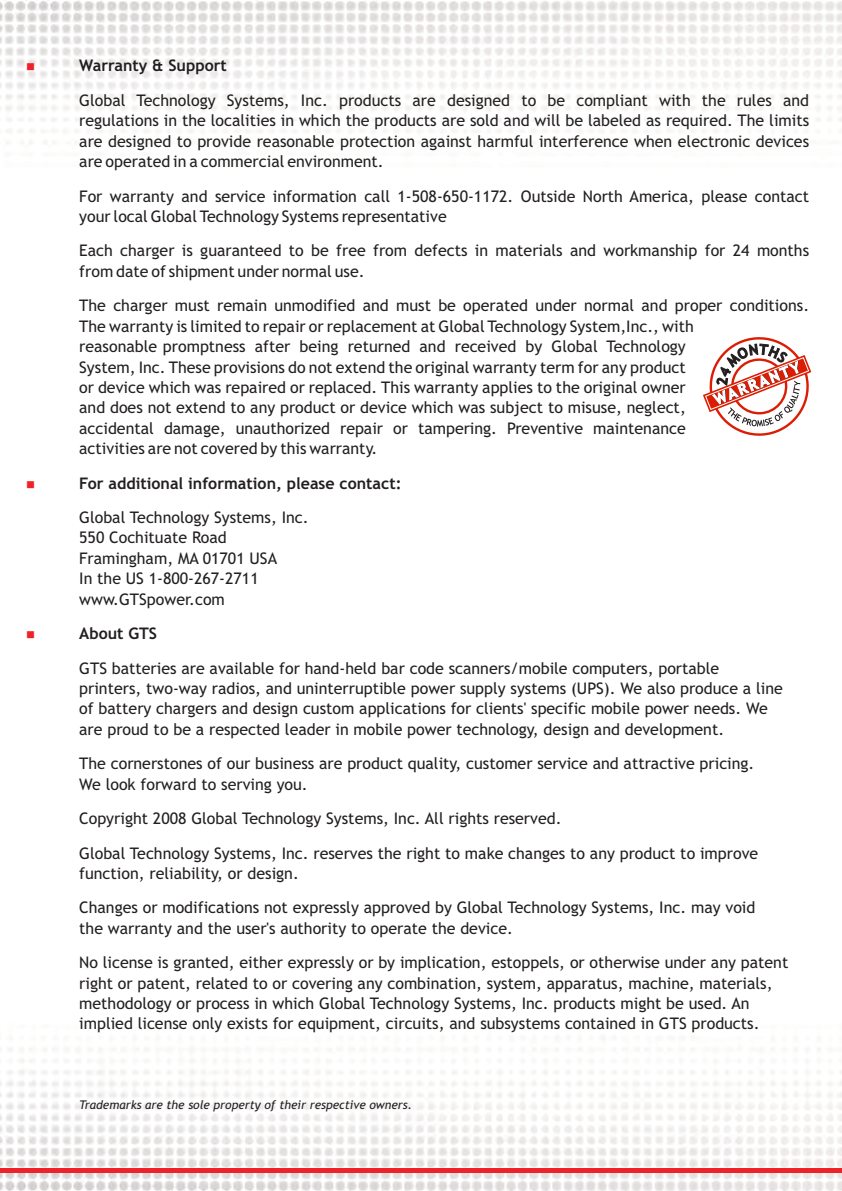
<style>
.page{position:relative;width:842px;height:1191px;background:#fff}
.page>*{position:absolute;margin:0;border:0;box-sizing:border-box;transform-origin:0 0}
.t1{font:16px/20.4px "Trebuchet MS";color:#231f20}
.t2{font:700 16px "Trebuchet MS";color:#231f20}
.t3{font:italic 12px "Trebuchet MS";color:#231f20}
.t4{font:12px "Wingdings";color:#ee2228}
</style>
<div class="page">
<img style="left:0;top:0;width:841px;height:1190px">
<div style="left:0;top:1168px;width:841px;height:5px;background:#ee2228"></div>
<svg style="left:702px;top:336px;width:109px;height:102px"></svg>
<p class="t4" style="left:26px;top:62px;width:10px">■</p>
<p class="t2" style="left:79px;top:60px;width:149px">Warranty &amp; Support</p>
<p class="t1" style="left:79px;top:91px;width:731px;text-align:justify">Global Technology Systems, Inc. products are designed to be compliant with the rules and regulations in the localities in which the products are sold and will be labeled as required. The limits are designed to provide reasonable protection against harmful interference when electronic devices are operated in a commercial environment.</p>
<p class="t1" style="left:79px;top:187px;width:731px">For warranty and service information call 1-508-650-1172. Outside North America, please contact your local Global Technology Systems representative</p>
<p class="t1" style="left:79px;top:242px;width:731px">Each charger is guaranteed to be free from defects in materials and workmanship for 24 months from date of shipment under normal use.</p>
<p class="t1" style="left:79px;top:297px;width:731px">The charger must remain unmodified and must be operated under normal and proper conditions.<br>The warranty is limited to repair or replacement at Global Technology System,Inc., with<br>reasonable promptness after being returned and received by Global Technology<br>System, Inc. These provisions do not extend the original warranty term for any product<br>or device which was repaired or replaced. This warranty applies to the original owner<br>and does not extend to any product or device which was subject to misuse, neglect,<br>accidental damage, unauthorized repair or tampering. Preventive maintenance<br>activities are not covered by this warranty.</p>
<p class="t4" style="left:26px;top:479px;width:10px">■</p>
<p class="t2" style="left:79px;top:477px;width:324px">For additional information, please contact:</p>
<p class="t1" style="left:79px;top:508px;width:231px">Global Technology Systems, Inc.<br>550 Cochituate Road<br>Framingham, MA 01701 USA<br>In the US 1-800-267-2711 www.GTSpower.com</p>
<p class="t4" style="left:26px;top:630px;width:10px">■</p>
<p class="t2" style="left:79px;top:627px;width:79px">About GTS</p>
<p class="t1" style="left:79px;top:659px;width:705px">GTS batteries are available for hand-held bar code scanners/mobile computers, portable printers, two-way radios, and uninterruptible power supply systems (UPS). We also produce a line of battery chargers and design custom applications for clients' specific mobile power needs. We are proud to be a respected leader in mobile power technology, design and development.</p>
<p class="t1" style="left:79px;top:755px;width:676px">The cornerstones of our business are product quality, customer service and attractive pricing.<br>We look forward to serving you.</p>
<p class="t1" style="left:79px;top:802px;width:680px;line-height:34.4px">Copyright 2008 Global Technology Systems, Inc. All rights reserved.<br>Global Technology Systems, Inc. reserves the right to make changes to any product to improve</p>
<p class="t1" style="left:79px;top:857px;width:677px;line-height:34.4px">function, reliability, or design.<br>Changes or modifications not expressly approved by Global Technology Systems, Inc. may void</p>
<p class="t1" style="left:79px;top:912px;width:710px;line-height:34.4px">the warranty and the user's authority to operate the device.<br>No license is granted, either expressly or by implication, estoppels, or otherwise under any patent</p>
<p class="t1" style="left:79px;top:974px;width:694px">right or patent, related to or covering any combination, system, apparatus, machine, materials, methodology or process in which Global Technology Systems, Inc. products might be used. An implied license only exists for equipment, circuits, and subsystems contained in GTS products.</p>
<p class="t3" style="left:79px;top:1099px;width:334px">Trademarks are the sole property of their respective owners.</p>
</div>
